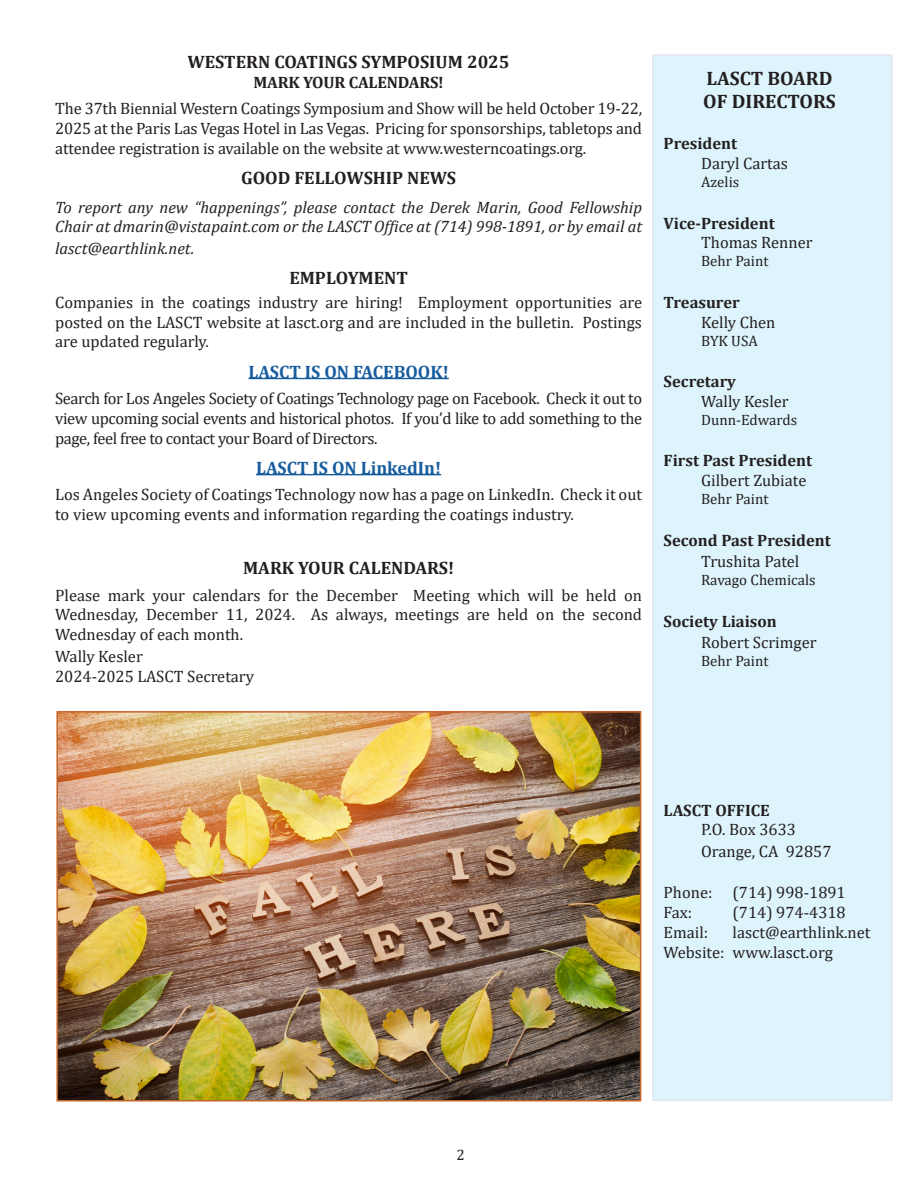
<style>
.page{position:relative;width:921px;height:1191px;background:#fff}
.page>*{position:absolute;margin:0;border:0;box-sizing:border-box;transform-origin:0 0}
.t1{font:700 19.5px "Cambria";color:#231f20}
.t2{font:700 18px "Cambria";color:#231f20}
.t3{font:700 18px "Cambria";color:#175d9e}
.t4{font:16.5px/19.8px "Cambria";color:#231f20;text-align:justify}
.t5{font:italic 16.5px/19.8px "Cambria";color:#231f20}
.t6{font:700 16.5px "Cambria";color:#231f20}
.t7{font:15px "Cambria";color:#231f20}
</style>
<div class="page">
<div style="left:652px;top:54px;width:240px;height:1047px;background:#def4fc"></div>
<hr style="left:248px;top:378px;width:201px;height:1px;background:#175d9e">
<hr style="left:256px;top:474px;width:185px;height:1px;background:#175d9e">
<img style="left:59px;top:714px;width:579px;height:384px">
<div style="left:56px;top:711px;width:585px;height:390px;border:2px solid #c66427"></div>
<p class="t2" style="left:188px;top:49px;width:323px">WESTERN COATINGS SYMPOSIUM 2025</p>
<p class="t6" style="left:253px;top:71px;width:192px">MARK YOUR CALENDARS!</p>
<p class="t4" style="left:55px;top:99px;width:588px">The 37th Biennial Western Coatings Symposium and Show will be held October 19-22, 2025 at the Paris Las Vegas Hotel in Las Vegas. Pricing for sponsorships, tabletops and attendee registration is available on the website at www.westerncoatings.org.</p>
<p class="t2" style="left:241px;top:165px;width:217px">GOOD FELLOWSHIP NEWS</p>
<p class="t5" style="left:55px;top:196px;width:588px">To report any new “happenings”, please contact the Derek Marin, Good Fellowship<br>Chair at dmarin@vistapaint.com or the LASCT Office at (714) 998-1891, or by email at</p>
<p class="t5" style="left:55px;top:238px;width:141px">lasct@earthlink.net.</p>
<p class="t2" style="left:289px;top:265px;width:120px">EMPLOYMENT</p>
<p class="t4" style="left:55px;top:292px;width:588px">Companies in the coatings industry are hiring! Employment opportunities are posted on the LASCT website at lasct.org and are included in the bulletin. Postings are updated regularly.</p>
<p class="t3" style="left:248px;top:359px;width:202px">LASCT IS ON FACEBOOK!</p>
<p class="t4" style="left:55px;top:388px;width:588px">Search for Los Angeles Society of Coatings Technology page on Facebook. Check it out to view upcoming social events and historical photos. If you’d like to add something to the page, feel free to contact your Board of Directors.</p>
<p class="t3" style="left:256px;top:455px;width:186px">LASCT IS ON LinkedIn!</p>
<p class="t4" style="left:55px;top:484px;width:588px">Los Angeles Society of Coatings Technology now has a page on LinkedIn. Check it out to view upcoming events and information regarding the coatings industry.</p>
<p class="t2" style="left:243px;top:555px;width:213px">MARK YOUR CALENDARS!</p>
<p class="t4" style="left:55px;top:585px;width:588px">Please mark your calendars for the December Meeting which will be held on Wednesday, December 11, 2024. As always, meetings are held on the second Wednesday of each month.</p>
<p class="t4" style="left:55px;top:646px;width:89px">Wally Kesler</p>
<p class="t4" style="left:55px;top:666px;width:200px">2024-2025 LASCT Secretary</p>
<p class="t1" style="left:706px;top:64px;width:128px">LASCT BOARD</p>
<p class="t1" style="left:703px;top:88px;width:134px">OF DIRECTORS</p>
<p class="t6" style="left:663px;top:132px;width:75px">President</p>
<p class="t4" style="left:701px;top:154px;width:88px">Daryl Cartas</p>
<p class="t7" style="left:701px;top:173px;width:40px">Azelis</p>
<p class="t6" style="left:663px;top:211px;width:113px">Vice-President</p>
<p class="t4" style="left:701px;top:233px;width:113px">Thomas Renner</p>
<p class="t7" style="left:701px;top:252px;width:69px">Behr Paint</p>
<p class="t6" style="left:663px;top:291px;width:78px">Treasurer</p>
<p class="t4" style="left:701px;top:312px;width:76px">Kelly Chen</p>
<p class="t7" style="left:701px;top:332px;width:58px">BYK USA</p>
<p class="t6" style="left:663px;top:370px;width:74px">Secretary</p>
<p class="t4" style="left:701px;top:391px;width:89px">Wally Kesler</p>
<p class="t7" style="left:701px;top:411px;width:97px">Dunn-Edwards</p>
<p class="t6" style="left:663px;top:449px;width:150px">First Past President</p>
<p class="t4" style="left:701px;top:470px;width:107px">Gilbert Zubiate</p>
<p class="t7" style="left:701px;top:490px;width:69px">Behr Paint</p>
<p class="t6" style="left:663px;top:528px;width:169px">Second Past President</p>
<p class="t4" style="left:701px;top:551px;width:100px">Trushita Patel</p>
<p class="t7" style="left:701px;top:571px;width:116px">Ravago Chemicals</p>
<p class="t6" style="left:663px;top:609px;width:115px">Society Liaison</p>
<p class="t4" style="left:701px;top:632px;width:117px">Robert Scrimger</p>
<p class="t7" style="left:701px;top:652px;width:69px">Behr Paint</p>
<p class="t6" style="left:663px;top:798px;width:108px">LASCT OFFICE</p>
<p class="t4" style="left:701px;top:820px;width:96px">P.O. Box 3633</p>
<p class="t4" style="left:701px;top:841px;width:132px">Orange, CA 92857</p>
<p class="t4" style="left:663px;top:883px;width:184px">Phone: (714) 998-1891</p>
<p class="t4" style="left:663px;top:902px;width:30px">Fax:</p>
<p class="t4" style="left:732px;top:902px;width:115px">(714) 974-4318</p>
<p class="t4" style="left:663px;top:922px;width:46px">Email:</p>
<p class="t4" style="left:732px;top:922px;width:139px">lasct@earthlink.net</p>
<p class="t4" style="left:663px;top:942px;width:171px">Website: www.lasct.org</p>
<p class="t7" style="left:456px;top:1146px;width:10px">2</p>
</div>
